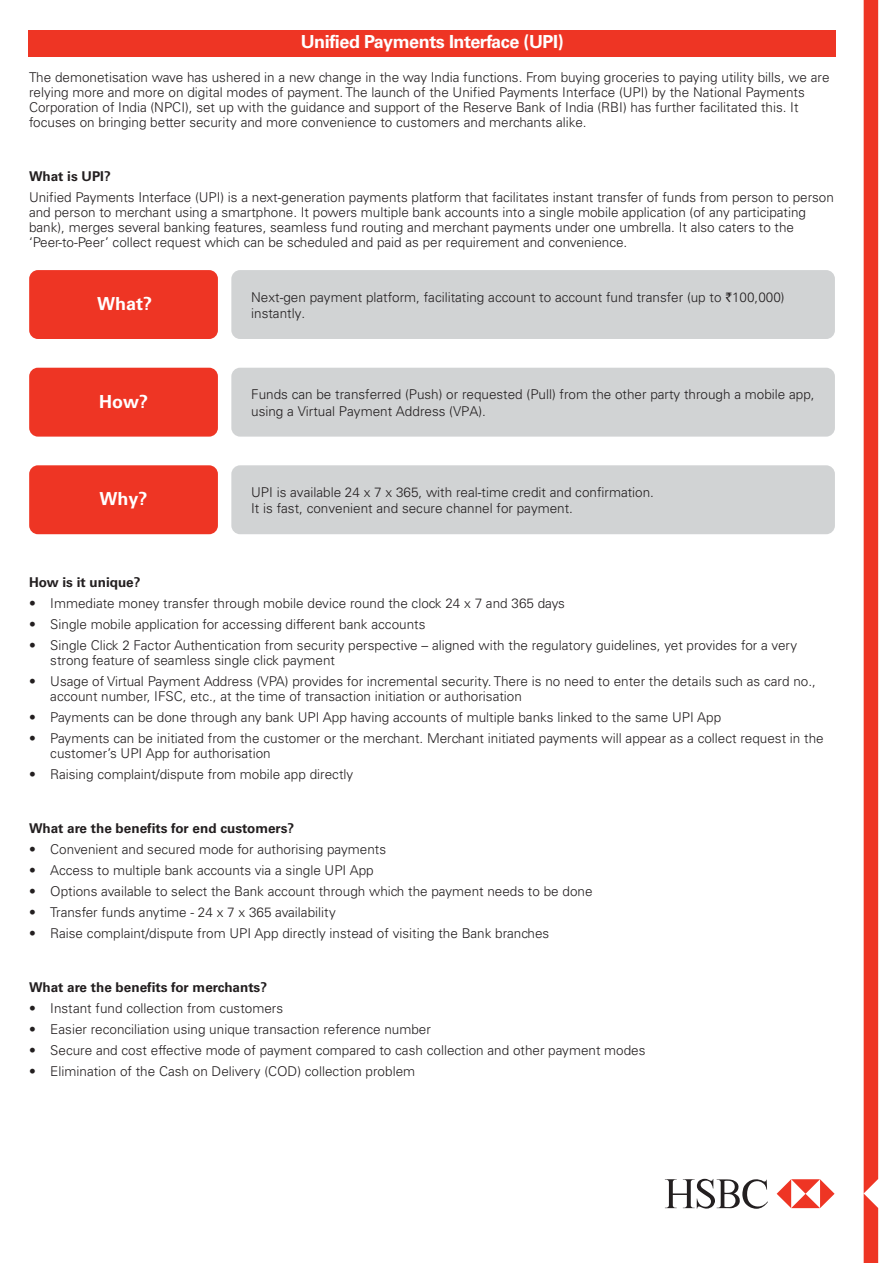
<style>
.page{position:relative;width:893px;height:1263px;background:#fff}
.page>*{position:absolute;margin:0;border:0;box-sizing:border-box;transform-origin:0 0}
.t1{font:700 18px "Univers LT";letter-spacing:-.025em;color:#fff}
.t2{font:300 13.5px/15px "Univers LT";color:#231f20}
.t3{font:700 13.5px "Univers LT";color:#231f20}
.s1{font-family:"Rupee";font-weight:400}
</style>
<div class="page">
<div style="left:29px;top:270px;width:189px;height:69px;background:#ee3524;border-radius:9px"></div>
<div style="left:231px;top:270px;width:604px;height:69px;background:#d1d3d4;border-radius:9px"></div>
<svg style="left:665px;top:1179px;width:103px;height:30px"></svg>
<svg style="left:777px;top:1179px;width:58px;height:29px"></svg>
<div style="left:864px;top:0;width:14px;height:1263px;background:#ee3524"></div>
<div style="left:28px;top:30px;width:808px;height:27px;background:#ee3524"></div>
<div style="left:29px;top:368px;width:189px;height:69px;background:#ee3524;border-radius:9px"></div>
<div style="left:231px;top:368px;width:604px;height:69px;background:#d1d3d4;border-radius:9px"></div>
<div style="left:29px;top:465px;width:189px;height:69px;background:#ee3524;border-radius:9px"></div>
<div style="left:231px;top:465px;width:604px;height:69px;background:#d1d3d4;border-radius:9px"></div>
<h1 class="t1" style="left:301px;top:32px;width:264px">Unified Payments Interface (UPI)</h1>
<p class="t2" style="left:29px;top:70px;width:802px">The demonetisation wave has ushered in a new change in the way India functions. From buying groceries to paying utility bills, we are relying more and more on digital modes of payment. The launch of the Unified Payments Interface (UPI) by the National Payments Corporation of India (NPCI), set up with the guidance and support of the Reserve Bank of India (RBI) has further facilitated this. It focuses on bringing better security and more convenience to customers and merchants alike.</p>
<p class="t3" style="left:29px;top:169px;width:83px">What is UPI?</p>
<p class="t2" style="left:29px;top:190px;width:806px">Unified Payments Interface (UPI) is a next-generation payments platform that facilitates instant transfer of funds from person to person and person to merchant using a smartphone. It powers multiple bank accounts into a single mobile application (of any participating bank), merges several banking features, seamless fund routing and merchant payments under one umbrella. It also caters to the ‘Peer-to-Peer’ collect request which can be scheduled and paid as per requirement and convenience.</p>
<h1 class="t1" style="left:97px;top:293px;width:57px">What?</h1>
<p class="t2" style="left:251px;top:289px;width:535px;line-height:16.2px">Next-gen payment platform, facilitating account to account fund transfer (up to <span class="s1">`</span>100,000) instantly.</p>
<h1 class="t1" style="left:99px;top:391px;width:50px">How?</h1>
<p class="t2" style="left:251px;top:387px;width:565px;line-height:16.2px">Funds can be transferred (Push) or requested (Pull) from the other party through a mobile app, using a Virtual Payment Address (VPA).</p>
<h1 class="t1" style="left:100px;top:488px;width:50px">Why?</h1>
<p class="t2" style="left:251px;top:484px;width:404px;line-height:16.2px">UPI is available 24 x 7 x 365, with real-time credit and confirmation.<br>It is fast, convenient and secure channel for payment.</p>
<p class="t3" style="left:29px;top:574px;width:113px">How is it unique?</p>
<p class="t2" style="left:29px;top:596px;width:537px">• Immediate money transfer through mobile device round the clock 24 x 7 and 365 days</p>
<p class="t2" style="left:29px;top:617px;width:398px">• Single mobile application for accessing different bank accounts</p>
<p class="t2" style="left:50px;top:638px;width:749px;text-indent:-21px">• Single Click 2 Factor Authentication from security perspective – aligned with the regulatory guidelines, yet provides for a very strong feature of seamless single click payment</p>
<p class="t2" style="left:50px;top:674px;width:767px;text-indent:-21px">• Usage of Virtual Payment Address (VPA) provides for incremental security. There is no need to enter the details such as card no., account number, IFSC, etc., at the time of transaction initiation or authorisation</p>
<p class="t2" style="left:29px;top:710px;width:694px">• Payments can be done through any bank UPI App having accounts of multiple banks linked to the same UPI App</p>
<p class="t2" style="left:50px;top:731px;width:775px;text-indent:-21px">• Payments can be initiated from the customer or the merchant. Merchant initiated payments will appear as a collect request in the customer’s UPI App for authorisation</p>
<p class="t2" style="left:29px;top:767px;width:326px">• Raising complaint/dispute from mobile app directly</p>
<p class="t3" style="left:29px;top:820px;width:267px">What are the benefits for end customers?</p>
<p class="t2" style="left:29px;top:842px;width:359px">• Convenient and secured mode for authorising payments</p>
<p class="t2" style="left:29px;top:863px;width:346px">• Access to multiple bank accounts via a single UPI App</p>
<p class="t2" style="left:29px;top:884px;width:565px">• Options available to select the Bank account through which the payment needs to be done</p>
<p class="t2" style="left:29px;top:905px;width:308px">• Transfer funds anytime - 24 x 7 x 365 availability</p>
<p class="t2" style="left:29px;top:926px;width:522px">• Raise complaint/dispute from UPI App directly instead of visiting the Bank branches</p>
<p class="t3" style="left:29px;top:979px;width:240px">What are the benefits for merchants?</p>
<p class="t2" style="left:29px;top:1001px;width:256px">• Instant fund collection from customers</p>
<p class="t2" style="left:29px;top:1022px;width:403px">• Easier reconciliation using unique transaction reference number</p>
<p class="t2" style="left:29px;top:1043px;width:618px">• Secure and cost effective mode of payment compared to cash collection and other payment modes</p>
<p class="t2" style="left:29px;top:1064px;width:388px">• Elimination of the Cash on Delivery (COD) collection problem</p>
</div>
